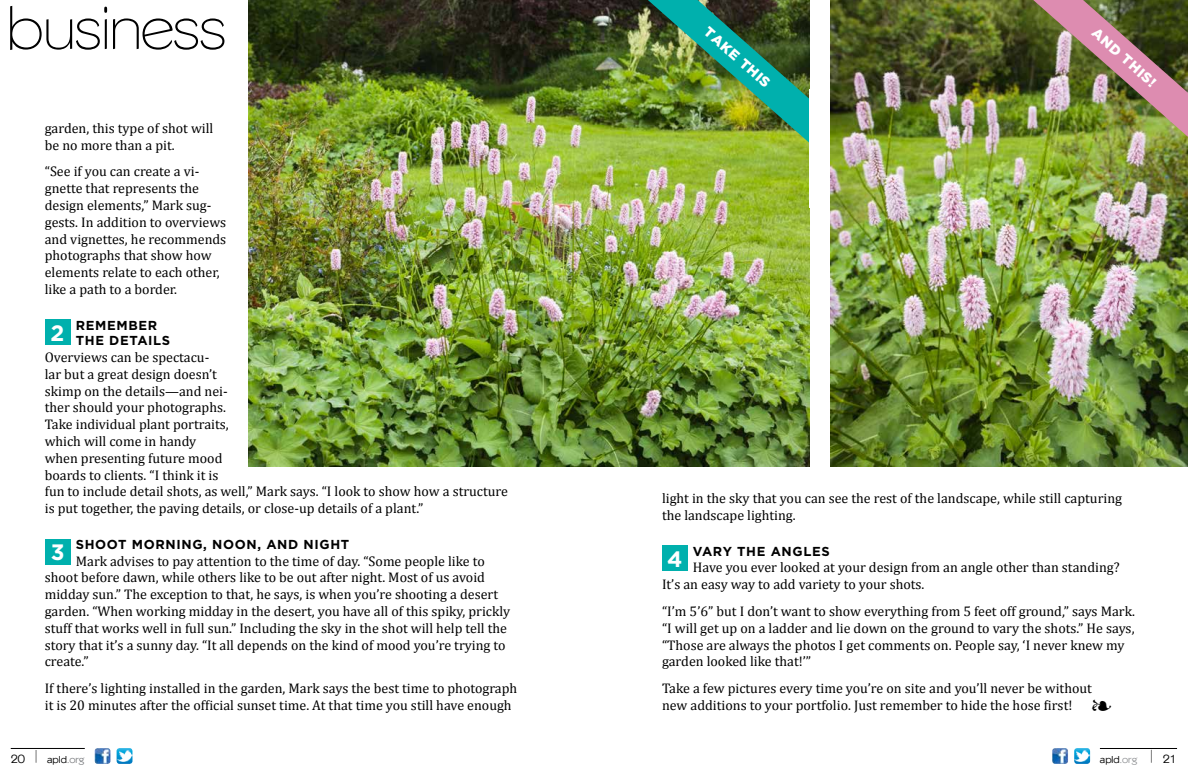
<style>
.page{position:relative;width:1188px;height:774px;background:#fff}
.page>*{position:absolute;margin:0;border:0;box-sizing:border-box;transform-origin:0 0}
.t1{font:60px "Phinster Fine";letter-spacing:-.02em;color:#000}
.t2{font:700 22.3px "Gotham";color:#fff}
.t3{font:14px/16.8px "Cambria";color:#000}
.t4{font:900 14px "Gotham";color:#fff}
.t5{font:700 13px/15.6px "Gotham";letter-spacing:.05em;color:#000}
.t6{font:10px "Phinster";color:#000}
.s1{font-size:12px}
.s2{color:#808285}
.s3{color:#939598}
</style>
<div class="page">
<hr style="left:11px;top:748px;width:74px;height:1px;background:#000">
<img style="left:95px;top:748px;width:15px;height:16px">
<img style="left:117px;top:748px;width:15px;height:16px">
<hr style="left:1100px;top:748px;width:77px;height:1px;background:#000">
<img style="left:1052px;top:748px;width:16px;height:16px">
<img style="left:1074px;top:748px;width:16px;height:16px">
<img style="left:249px;top:0;width:561px;height:467px">
<img style="left:648px;top:0;width:162px;height:194px">
<img style="left:830px;top:0;width:358px;height:467px">
<div style="left:45px;top:320px;width:25px;height:25px;background:#00b0ad"></div>
<div style="left:45px;top:539px;width:25px;height:25px;background:#00b0ad"></div>
<div style="left:662px;top:546px;width:26px;height:25px;background:#00b0ad"></div>
<img style="left:1033px;top:0;width:155px;height:137px">
<h1 class="t1" style="left:7px;top:-4px;width:221px">business</h1>
<p class="t3" style="left:45px;top:120px;width:170px">garden, this type of shot will be no more than a pit.</p>
<p class="t3" style="left:45px;top:163px;width:183px">“See if you can create a vi&shy;gnette that represents the design elements,” Mark sug&shy;gests. In addition to overviews and vignettes, he recommends photographs that show how elements relate to each other, like a path to a border.</p>
<h2 class="t2" style="left:51px;top:320px;width:15px">2</h2>
<p class="t5" style="left:76px;top:317px;width:96px">REMEMBER<br>THE DETAILS</p>
<p class="t3" style="left:45px;top:349px;width:465px">Overviews can be spectacu-<br>lar but a great design doesn’t<br>skimp on the details—and nei-<br>ther should your photographs.<br>Take individual plant portraits,<br>which will come in handy<br>when presenting future mood<br>boards to clients. “I think it is<br>fun to include detail shots, as well,” Mark says. “I look to show how a structure is put together, the paving details, or close-up details of a plant.”</p>
<h2 class="t2" style="left:51px;top:539px;width:15px">3</h2>
<p class="t5" style="left:76px;top:536px;width:275px">SHOOT MORNING, NOON, AND NIGHT</p>
<p class="t3" style="left:45px;top:552px;width:467px;text-indent:31px">Mark advises to pay attention to the time of day. “Some people like to shoot before dawn, while others like to be out after night. Most of us avoid midday sun.” The exception to that, he says, is when you’re shooting a desert garden. “When working midday in the desert, you have all of this spiky, prickly stuff that works well in full sun.” Including the sky in the shot will help tell the story that it’s a sunny day. “It all depends on the kind of mood you’re trying to create.”</p>
<p class="t3" style="left:45px;top:680px;width:474px">If there’s lighting installed in the garden, Mark says the best time to photograph it is 20 minutes after the official sunset time. At that time you still have enough</p>
<p class="t4" style="left:712px;top:23px;width:85px;rotate:42deg">TAKE THIS</p>
<p class="t4" style="left:1100px;top:24px;width:82px;rotate:42deg">AND THIS!</p>
<p class="t3" style="left:662px;top:490px;width:462px">light in the sky that you can see the rest of the landscape, while still capturing the landscape lighting.</p>
<h2 class="t2" style="left:667px;top:546px;width:17px">4</h2>
<p class="t5" style="left:693px;top:543px;width:138px">VARY THE ANGLES</p>
<p class="t3" style="left:662px;top:559px;width:459px;text-indent:31px">Have you ever looked at your design from an angle other than standing?<br>It’s an easy way to add variety to your shots.</p>
<p class="t3" style="left:662px;top:603px;width:474px">“I’m 5’6” but I don’t want to show everything from 5 feet off ground,” says Mark. “I will get up on a ladder and lie down on the ground to vary the shots.” He says, “Those are always the photos I get comments on. People say, ‘I never knew my garden looked like that!’”</p>
<p class="t3" style="left:662px;top:680px;width:431px">Take a few pictures every time you’re on site and you’ll never be without new additions to your portfolio. Just remember to hide the hose first!</p>
<p class="t6" style="left:11px;top:754px;width:76px"><span class="s1">20</span> <sup>|</sup> apld<span class="s2">.org</span></p>
<p class="t6" style="left:1100px;top:754px;width:79px">apld<span class="s3">.org</span> <sup>|</sup> <span class="s1">21</span></p>
</div>
